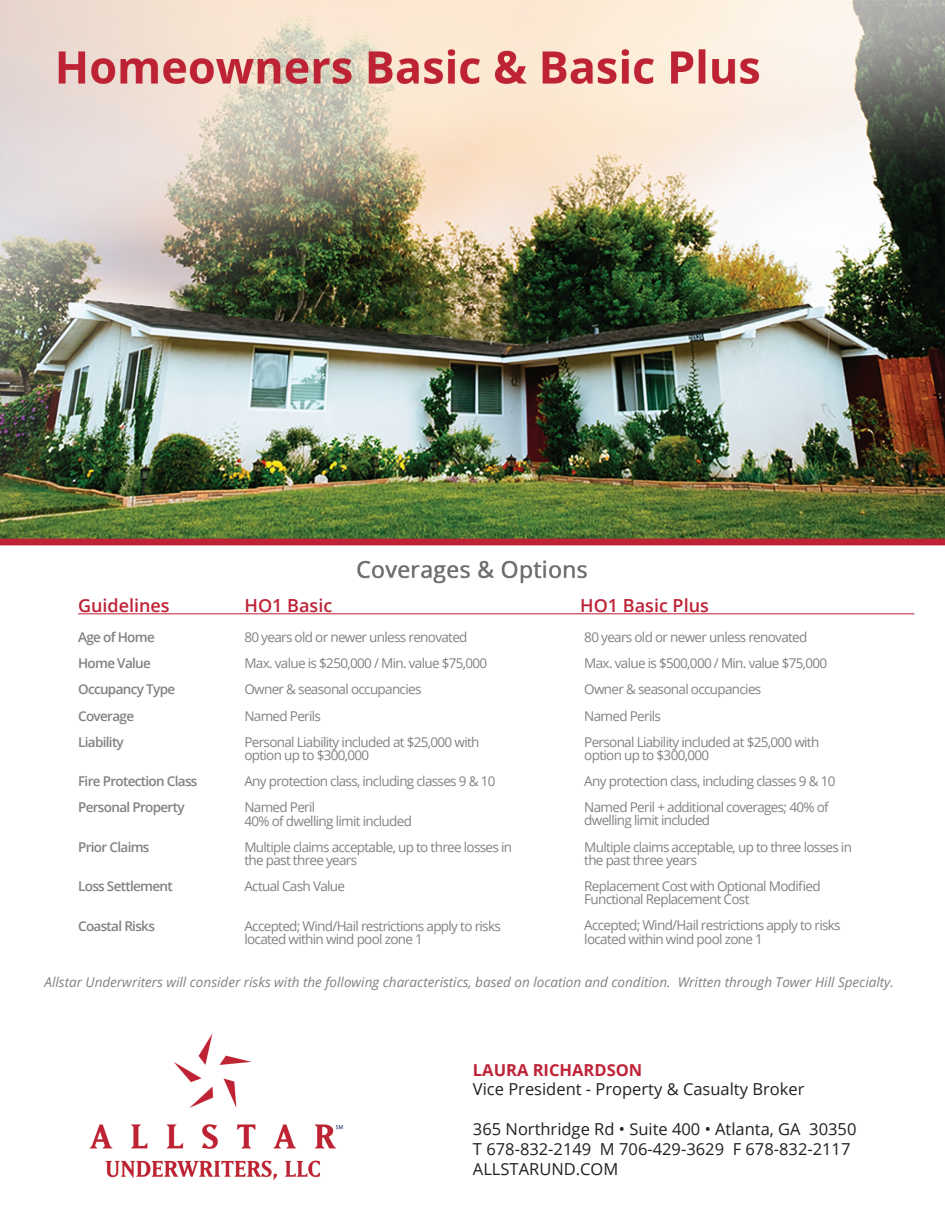
<style>
.page{position:relative;width:945px;height:1215px;background:#fff}
.page>*{position:absolute;margin:0;border:0;box-sizing:border-box;transform-origin:0 0}
.t1{font:600 18px "Open Sans";color:#bf2237}
.t2{font:16.5px/19.8px "Open Sans";color:#231f20}
.t3{font:700 16.5px "Open Sans";color:#bf2237}
.t4{font:13.5px/26.2px "Open Sans";letter-spacing:-.05em;color:#818282}
.t5{font:italic 13.5px "Open Sans";color:#808180}
.t6{font:600 13.5px/26.2px "Open Sans";letter-spacing:-.05em;color:#818282}
</style>
<div class="page">
<img style="left:0;top:0;width:945px;height:1181px">
<hr style="left:78px;top:613px;width:836px;height:1px;background:#bf2237">
<h1 class="t1" style="left:78px;top:594px;width:93px">Guidelines</h1>
<h1 class="t1" style="left:245px;top:594px;width:89px">HO1 Basic</h1>
<h1 class="t1" style="left:580px;top:594px;width:130px">HO1 Basic Plus</h1>
<p class="t6" style="left:78px;top:623px;width:99px">Age of Home<br>Home Value<br>Occupancy Type<br>Coverage<br>Liability</p>
<p class="t6" style="left:78px;top:768px;width:121px">Fire Protection Class<br>Personal Property</p>
<p class="t6" style="left:78px;top:833px;width:73px">Prior Claims</p>
<p class="t6" style="left:78px;top:873px;width:96px">Loss Settlement</p>
<p class="t6" style="left:78px;top:912px;width:78px">Coastal Risks</p>
<p class="t4" style="left:244px;top:623px;width:244px">80 years old or newer unless renovated Max. value is $250,000 / Min. value $75,000<br>Owner &amp; seasonal occupancies<br>Named Perils<br>Personal Liability included at $25,000 with</p>
<p class="t4" style="left:244px;top:742px;width:253px">option up to $300,000<br>Any protection class, including classes 9 &amp; 10<br>Named Peril</p>
<p class="t4" style="left:244px;top:807px;width:269px">40% of dwelling limit included<br>Multiple claims acceptable, up to three losses in</p>
<p class="t4" style="left:244px;top:847px;width:114px">the past three years<br>Actual Cash Value</p>
<p class="t4" style="left:244px;top:919px;width:258px;line-height:13px">Accepted; Wind/Hail restrictions apply to risks located within wind pool zone 1</p>
<p class="t4" style="left:584px;top:623px;width:244px">80 years old or newer unless renovated Max. value is $500,000 / Min. value $75,000<br>Owner &amp; seasonal occupancies<br>Named Perils<br>Personal Liability included at $25,000 with</p>
<p class="t4" style="left:584px;top:742px;width:253px">option up to $300,000<br>Any protection class, including classes 9 &amp; 10<br>Named Peril + additional coverages; 40% of</p>
<p class="t4" style="left:584px;top:807px;width:269px">dwelling limit included<br>Multiple claims acceptable, up to three losses in</p>
<p class="t4" style="left:584px;top:846px;width:238px">the past three years<br>Replacement Cost with Optional Modified</p>
<p class="t4" style="left:584px;top:886px;width:258px">Functional Replacement Cost<br>Accepted; Wind/Hail restrictions apply to risks</p>
<p class="t4" style="left:584px;top:925px;width:180px">located within wind pool zone 1</p>
<p class="t5" style="left:45px;top:973px;width:851px">Allstar Underwriters will consider risks with the following characteristics, based on location and condition. Written through Tower Hill Specialty.</p>
<p class="t3" style="left:473px;top:1058px;width:171px">LAURA RICHARDSON</p>
<p class="t2" style="left:473px;top:1079px;width:333px">Vice President - Property &amp; Casualty Broker</p>
<p class="t2" style="left:473px;top:1119px;width:385px">365 Northridge Rd • Suite 400 • Atlanta, GA 30350<br>T 678-832-2149 M 706-429-3629 F 678-832-2117<br>ALLSTARUND.COM</p>
</div>
